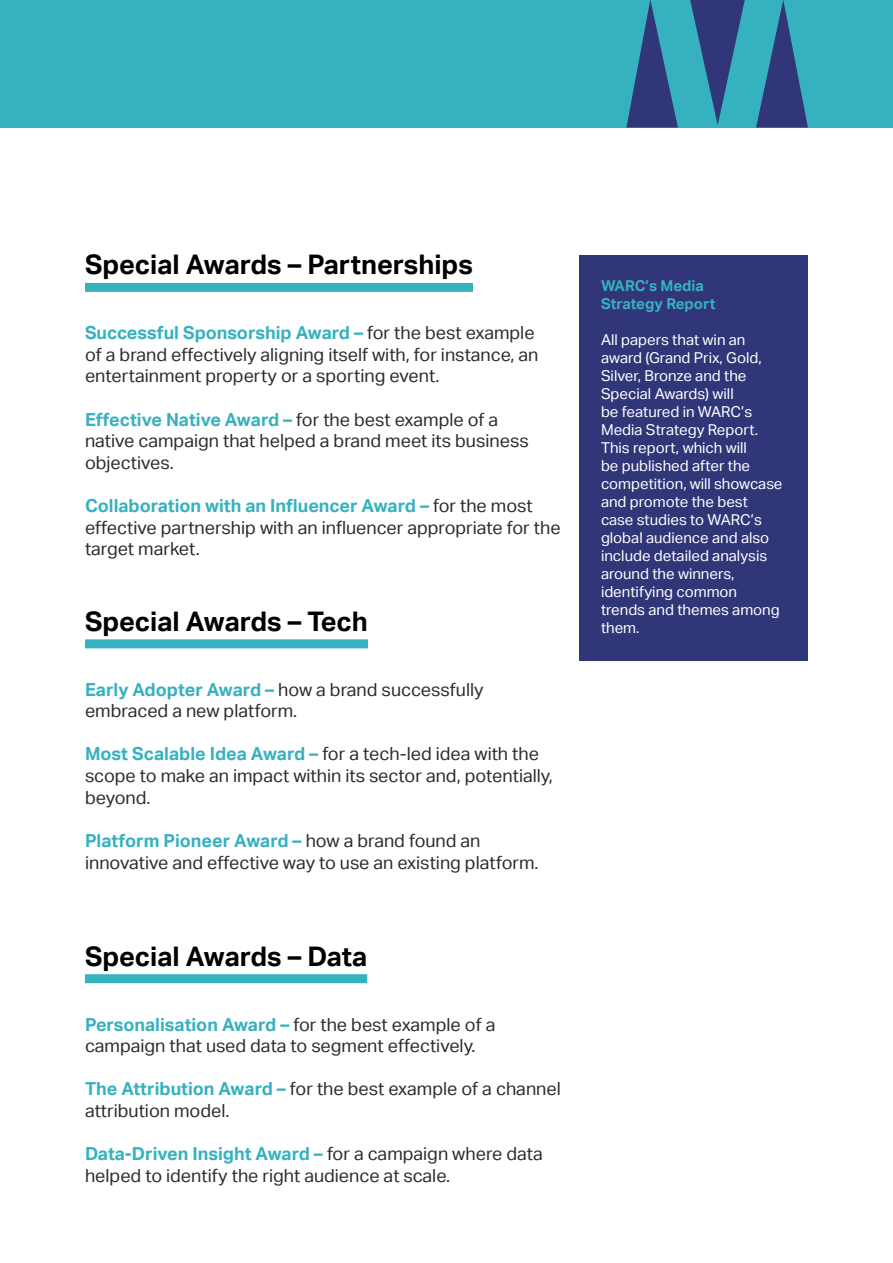
<style>
.page{position:relative;width:893px;height:1263px;background:#fff}
.page>*{position:absolute;margin:0;border:0;box-sizing:border-box;transform-origin:0 0}
.t1{font:700 27px "Aktiv Grotesk";color:#000}
.t2{font:18px/21.6px "Aktiv Grotesk";color:#2e2b2c}
.t3{font:15px/18px "Aktiv Grotesk";color:#fff}
.t4{font:700 15px/18px "Aktiv Grotesk";color:#36b1bf}
.s1{font-weight:700;color:#36b1bf}
</style>
<div class="page">
<div style="left:0;top:0;width:893px;height:128px;background:#36b1bf"></div>
<svg style="left:626px;top:0;width:52px;height:128px"></svg>
<svg style="left:756px;top:0;width:52px;height:128px"></svg>
<svg style="left:690px;top:0;width:55px;height:125px"></svg>
<div style="left:85px;top:283px;width:388px;height:9px;background:#36b1bf"></div>
<div style="left:85px;top:639px;width:283px;height:9px;background:#36b1bf"></div>
<div style="left:85px;top:974px;width:282px;height:9px;background:#36b1bf"></div>
<div style="left:579px;top:255px;width:229px;height:405px;background:#313678"></div>
<h1 class="t1" style="left:85px;top:249px;width:389px">Special Awards – Partnerships</h1>
<p class="t2" style="left:85px;top:322px;width:455px"><span class="s1">Successful Sponsorship Award –</span> for the best example of a brand effectively aligning itself with, for instance, an entertainment property or a sporting event.</p>
<p class="t2" style="left:85px;top:409px;width:445px"><span class="s1">Effective Native Award –</span> for the best example of a native campaign that helped a brand meet its business objectives.</p>
<p class="t2" style="left:85px;top:495px;width:477px"><span class="s1">Collaboration with an Influencer Award –</span> for the most effective partnership with an influencer appropriate for the target market.</p>
<h1 class="t1" style="left:85px;top:606px;width:284px">Special Awards – Tech</h1>
<p class="t2" style="left:85px;top:679px;width:400px"><span class="s1">Early Adopter Award –</span> how a brand successfully embraced a new platform.</p>
<p class="t2" style="left:85px;top:743px;width:469px"><span class="s1">Most Scalable Idea Award –</span> for a tech-led idea with the scope to make an impact within its sector and, potentially, beyond.</p>
<p class="t2" style="left:85px;top:830px;width:455px"><span class="s1">Platform Pioneer Award –</span> how a brand found an innovative and effective way to use an existing platform.</p>
<h1 class="t1" style="left:85px;top:940px;width:284px">Special Awards – Data</h1>
<p class="t2" style="left:85px;top:1013px;width:412px"><span class="s1">Personalisation Award –</span> for the best example of a campaign that used data to segment effectively.</p>
<p class="t2" style="left:85px;top:1078px;width:477px"><span class="s1">The Attribution Award –</span> for the best example of a channel attribution model.</p>
<p class="t2" style="left:85px;top:1143px;width:459px"><span class="s1">Data-Driven Insight Award –</span> for a campaign where data helped to identify the right audience at scale.</p>
<p class="t4" style="left:601px;top:277px;width:116px">WARC’s Media<br>Strategy Report</p>
<p class="t3" style="left:601px;top:331px;width:183px">All papers that win an award (Grand Prix, Gold,<br>Silver, Bronze and the<br>Special Awards) will<br>be featured in WARC’s<br>Media Strategy Report.<br>This report, which will<br>be published after the competition, will showcase and promote the best case studies to WARC’s global audience and also include detailed analysis around the winners, identifying common trends and themes among them.</p>
</div>
